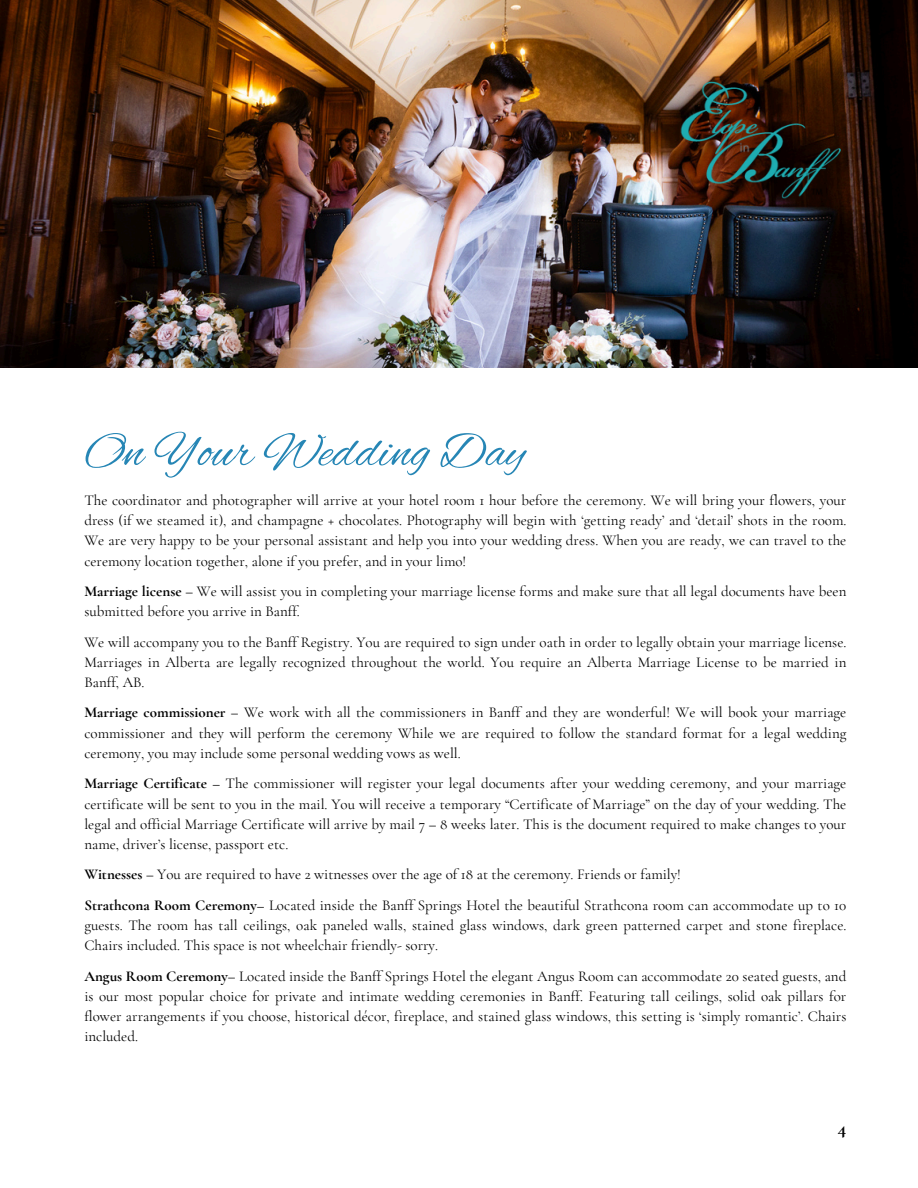
<style>
.page{position:relative;width:918px;height:1188px;background:#fff}
.page>*{position:absolute;margin:0;border:0;box-sizing:border-box;transform-origin:0 0}
.t1{font:50.1px "Alex Brush";color:#2686b5}
.t2{font:700 19.5px "Cormorant Garamond";color:#000}
.t3{font:15px/20.2px "Cormorant Garamond";color:#000;text-align:justify}
.s1{font-weight:700}
</style>
<div class="page">
<img style="left:0;top:0;width:918px;height:368px">
<img style="left:671px;top:75px;width:176px;height:131px">
<h1 class="t1" style="left:84px;top:424px;width:442px">On Your Wedding Day</h1>
<p class="t3" style="left:84px;top:490px;width:764px">The coordinator and photographer will arrive at your hotel room 1 hour before the ceremony. We will bring your flowers, your dress (if we steamed it), and champagne + chocolates. Photography will begin with ‘getting ready’ and ‘detail’ shots in the room.<br>We are very happy to be your personal assistant and help you into your wedding dress. When you are ready, we can travel to the ceremony location together, alone if you prefer, and in your limo!</p>
<p class="t3" style="left:84px;top:581px;width:764px"><span class="s1">Marriage license</span> – We will assist you in completing your marriage license forms and make sure that all legal documents have been submitted before you arrive in Banff.</p>
<p class="t3" style="left:84px;top:632px;width:764px">We will accompany you to the Banff Registry. You are required to sign under oath in order to legally obtain your marriage license.<br>Marriages in Alberta are legally recognized throughout the world. You require an Alberta Marriage License to be married in Banff, AB.</p>
<p class="t3" style="left:84px;top:703px;width:764px"><span class="s1">Marriage commissioner</span> – We work with all the commissioners in Banff and they are wonderful! We will book your marriage commissioner and they will perform the ceremony While we are required to follow the standard format for a legal wedding ceremony, you may include some personal wedding vows as well.</p>
<p class="t3" style="left:84px;top:773px;width:764px"><span class="s1">Marriage Certificate –</span> The commissioner will register your legal documents after your wedding ceremony, and your marriage certificate will be sent to you in the mail. You will receive a temporary “Certificate of Marriage” on the day of your wedding. The legal and official Marriage Certificate will arrive by mail 7 – 8 weeks later. This is the document required to make changes to your name, driver’s license, passport etc.</p>
<p class="t3" style="left:84px;top:865px;width:598px"><span class="s1">Witnesses</span> – You are required to have 2 witnesses over the age of 18 at the ceremony. Friends or family!</p>
<p class="t3" style="left:84px;top:895px;width:764px"><span class="s1">Strathcona Room Ceremony–</span> Located inside the Banff Springs Hotel the beautiful Strathcona room can accommodate up to 10 guests. The room has tall ceilings, oak paneled walls, stained glass windows, dark green patterned carpet and stone fireplace.<br>Chairs included. This space is not wheelchair friendly- sorry.</p>
<p class="t3" style="left:84px;top:966px;width:764px"><span class="s1">Angus Room Ceremony</span>– Located inside the Banff Springs Hotel the elegant Angus Room can accommodate 20 seated guests, and is our most popular choice for private and intimate wedding ceremonies in Banff. Featuring tall ceilings, solid oak pillars for flower arrangements if you choose, historical décor, fireplace, and stained glass windows, this setting is ‘simply romantic’. Chairs included.</p>
<p class="t2" style="left:838px;top:1116px;width:10px">4</p>
</div>
